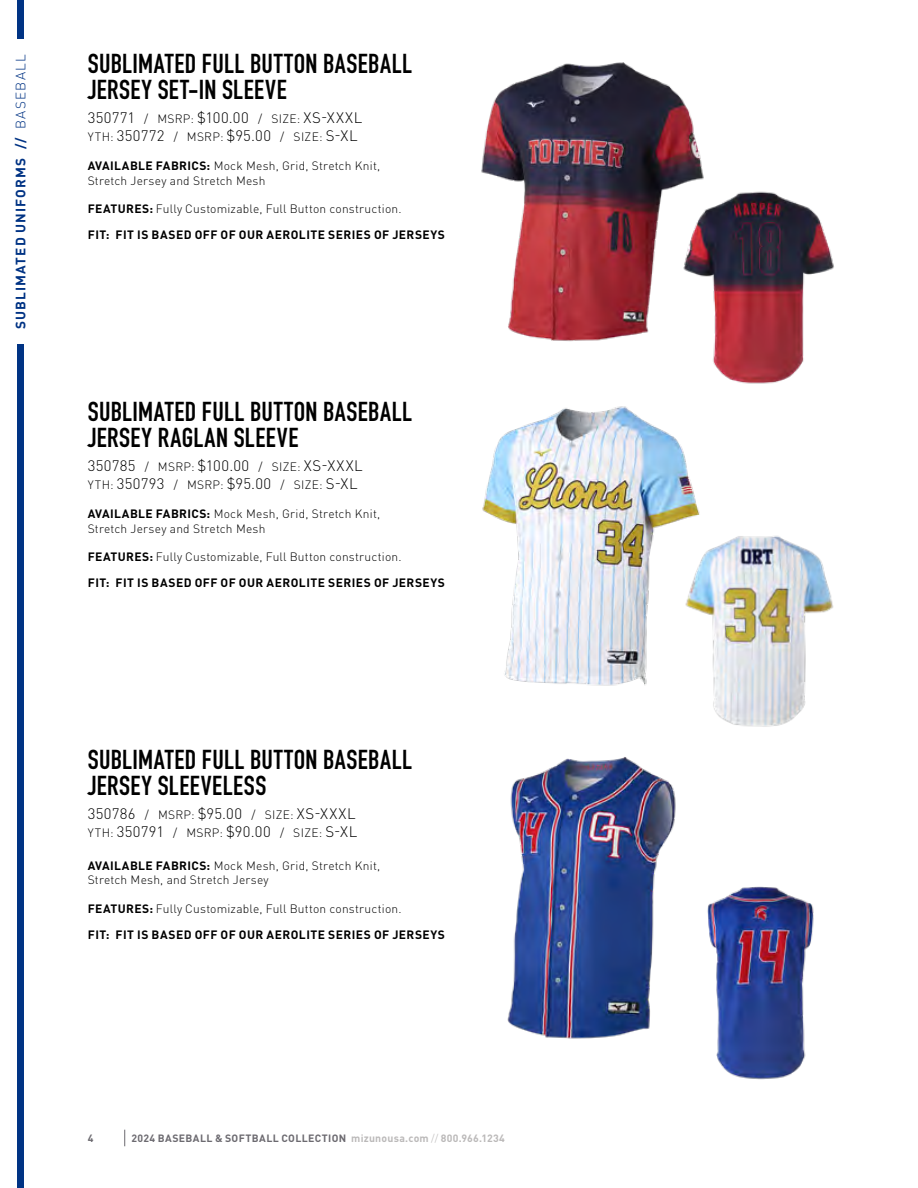
<style>
.page{position:relative;width:918px;height:1188px;background:#fff}
.page>*{position:absolute;margin:0;border:0;box-sizing:border-box;transform-origin:0 0}
.t1{font:27px/25.5px "DIN Engschrift Std";letter-spacing:.015em;color:#000}
.t2{font:300 15px "DINOT";letter-spacing:.03em;color:#000}
.t3{font:700 13.5px "DINOT";letter-spacing:.08em;color:#003384}
.t4{font:300 12px/14.4px "DINOT";letter-spacing:.015em;color:#000}
.t5{font:700 12px/25.8px "DINOT";letter-spacing:.035em;color:#000}
.t6{font:700 10.5px "DINOT";letter-spacing:.035em;color:#6c6a70}
.s1{font-weight:300}
.s2{font-size:12px}
.s3{font-size:15px}
.s4{font-weight:700}
.s5{color:#bbb9b9}
.s6{font-weight:300;color:#bbb9b9}
</style>
<div class="page">
<svg style="left:124px;top:1130px;width:1px;height:16px"></svg>
<div style="left:17px;top:344px;width:7px;height:844px;background:#003384"></div>
<div style="left:17px;top:0;width:7px;height:39px;background:#003384"></div>
<img style="left:481px;top:62px;width:223px;height:279px">
<img style="left:507px;top:757px;width:169px;height:282px">
<img style="left:482px;top:406px;width:218px;height:280px">
<img style="left:674px;top:880px;width:140px;height:200px">
<img style="left:674px;top:532px;width:160px;height:195px">
<img style="left:674px;top:188px;width:160px;height:196px">
<p class="t3" style="left:10px;top:329px;width:277px;rotate:-90deg">SUBLIMATED UNIFORMS // <span class="s1">BASEBALL</span></p>
<h1 class="t1" style="left:88px;top:51px;width:326px">SUBLIMATED FULL BUTTON BASEBALL<br>JERSEY SET-IN SLEEVE</h1>
<p class="t2" style="left:88px;top:107px;width:276px">350771 <span class="s2">/ MSRP:</span> $100.00 <span class="s2">/ SIZE:</span> XS-XXXL</p>
<p class="t4" style="left:88px;top:129px;width:271px">YTH: <span class="s3">350772</span> / MSRP: <span class="s3">$95.00</span> / SIZE: <span class="s3">S-XL</span></p>
<p class="t4" style="left:88px;top:158px;width:294px"><span class="s4">AVAILABLE FABRICS:</span> Mock Mesh, Grid, Stretch Knit,<br>Stretch Jersey and Stretch Mesh</p>
<p class="t5" style="left:88px;top:195px;width:359px">FEATURES: <span class="s1">Fully Customizable, Full Button construction.<br></span>FIT: FIT IS BASED OFF OF OUR AEROLITE SERIES OF JERSEYS</p>
<h1 class="t1" style="left:88px;top:399px;width:326px">SUBLIMATED FULL BUTTON BASEBALL<br>JERSEY RAGLAN SLEEVE</h1>
<p class="t2" style="left:88px;top:455px;width:277px">350785 <span class="s2">/ MSRP:</span> $100.00 <span class="s2">/ SIZE:</span> XS-XXXL</p>
<p class="t4" style="left:88px;top:477px;width:271px">YTH: <span class="s3">350793</span> / MSRP: <span class="s3">$95.00</span> / SIZE: <span class="s3">S-XL</span></p>
<p class="t4" style="left:88px;top:506px;width:294px"><span class="s4">AVAILABLE FABRICS:</span> Mock Mesh, Grid, Stretch Knit,<br>Stretch Jersey and Stretch Mesh</p>
<p class="t5" style="left:88px;top:543px;width:359px">FEATURES: <span class="s1">Fully Customizable, Full Button construction.<br></span>FIT: FIT IS BASED OFF OF OUR AEROLITE SERIES OF JERSEYS</p>
<h1 class="t1" style="left:88px;top:747px;width:326px">SUBLIMATED FULL BUTTON BASEBALL<br>JERSEY SLEEVELESS</h1>
<p class="t2" style="left:88px;top:803px;width:270px">350786 <span class="s2">/ MSRP:</span> $95.00 <span class="s2">/ SIZE:</span> XS-XXXL</p>
<p class="t4" style="left:88px;top:825px;width:271px">YTH: <span class="s3">350791</span> / MSRP: <span class="s3">$90.00</span> / SIZE: <span class="s3">S-XL</span></p>
<p class="t4" style="left:88px;top:858px;width:294px"><span class="s4">AVAILABLE FABRICS:</span> Mock Mesh, Grid, Stretch Knit,<br>Stretch Mesh, and Stretch Jersey</p>
<p class="t5" style="left:88px;top:895px;width:359px">FEATURES: <span class="s1">Fully Customizable, Full Button construction.<br></span>FIT: FIT IS BASED OFF OF OUR AEROLITE SERIES OF JERSEYS</p>
<p class="t6" style="left:88px;top:1130px;width:7px">4</p>
<p class="t6" style="left:131px;top:1130px;width:375px">2024 BASEBALL &amp; SOFTBALL COLLECTION <span class="s5">mizunousa.com</span> <span class="s6">//</span> <span class="s5">800.966.1234</span></p>
</div>
